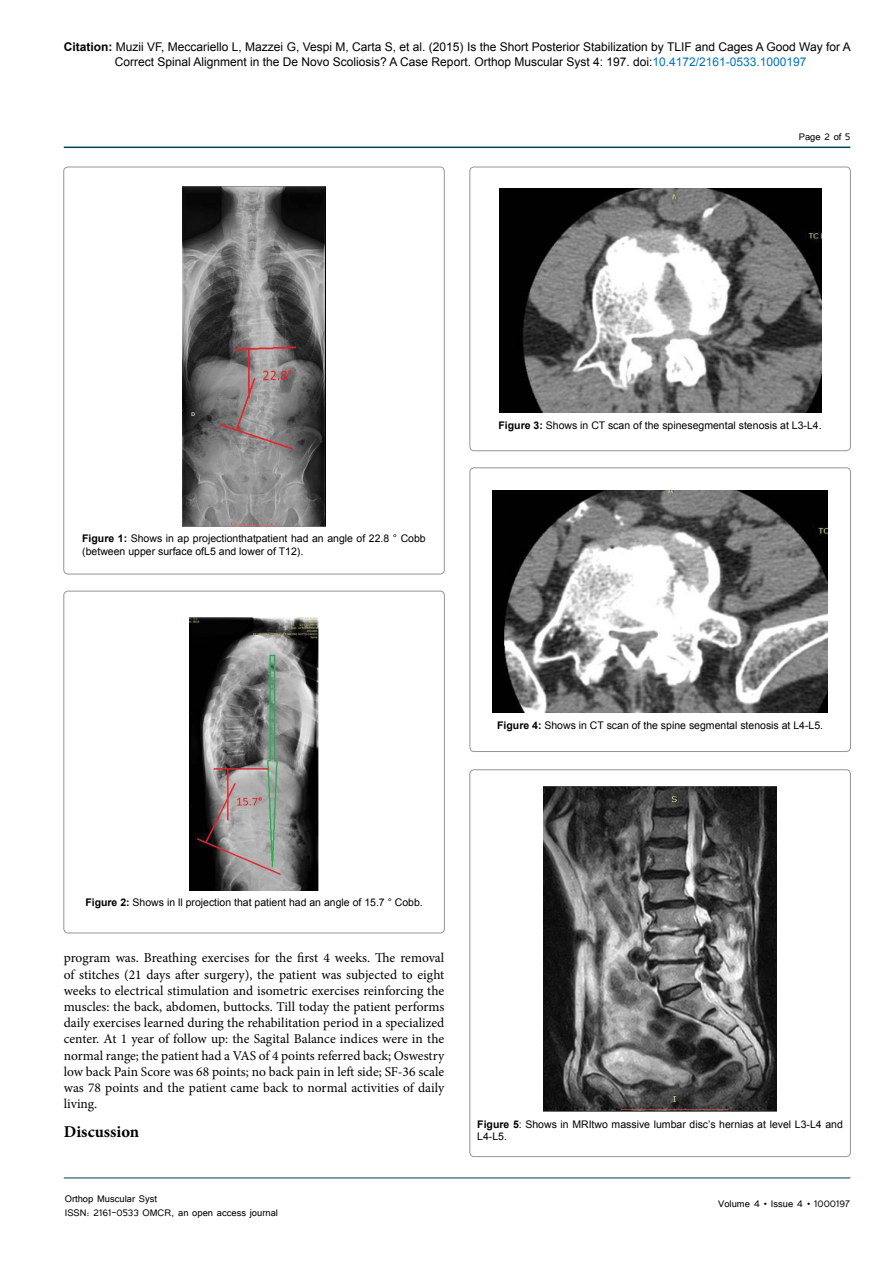
<style>
.page{position:relative;width:893px;height:1263px;background:#fff}
.page>*{position:absolute;margin:0;border:0;box-sizing:border-box;transform-origin:0 0}
.t1{font:700 16.5px "Minion Pro";color:#000}
.t2{font:13.5px/16.2px "Minion Pro";color:#000;text-align:justify}
.t3{font:12px/14.4px "Arial";color:#000;text-align:center}
.t4{font:12px/14.4px "Tunga";color:#000}
.t5{font:10.5px/12.6px "Arial";color:#000}
.s1{font-weight:700}
.s2{color:#0072bc}
</style>
<div class="page">
<hr style="left:64px;top:147px;width:786px;height:1px;background:#004159">
<hr style="left:64px;top:1178px;width:786px;height:1px;background:#004159">
<img style="left:182px;top:186px;width:144px;height:340px">
<div style="left:64px;top:167px;width:380px;height:407px;border:1px solid #939598;border-radius:4px"></div>
<img style="left:189px;top:618px;width:130px;height:272px">
<div style="left:64px;top:591px;width:380px;height:342px;border:1px solid #939598;border-radius:4px"></div>
<img style="left:499px;top:189px;width:322px;height:224px">
<div style="left:470px;top:167px;width:380px;height:284px;border:1px solid #939598;border-radius:4px"></div>
<img style="left:493px;top:491px;width:334px;height:221px">
<div style="left:470px;top:468px;width:380px;height:283px;border:1px solid #939598;border-radius:4px"></div>
<img style="left:544px;top:786px;width:232px;height:325px">
<div style="left:470px;top:770px;width:380px;height:386px;border:1px solid #939598;border-radius:4px"></div>
<p class="t3" style="left:64px;top:40px;width:789px"><span class="s1">Citation:</span> Muzii VF, Meccariello L, Mazzei G, Vespi M, Carta S, et al. (2015) Is the Short Posterior Stabilization by TLIF and Cages A Good Way for A<br>Correct Spinal Alignment in the De Novo Scoliosis? A Case Report. Orthop Muscular Syst 4: 197. doi:<span class="s2">10.4172/2161-0533.1000197</span></p>
<p class="t4" style="left:799px;top:128px;width:53px">Page 2 of 5</p>
<p class="t5" style="left:82px;top:532px;width:345px"><span class="s1">Figure 1:</span> Shows in ap projectionthatpatient had an angle of 22.8 ° Cobb (between upper surface ofL5 and lower of T12).</p>
<p class="t5" style="left:499px;top:419px;width:325px"><span class="s1">Figure 3:</span> Shows in CT scan of the spinesegmental stenosis at L3-L4.</p>
<p class="t5" style="left:497px;top:719px;width:328px"><span class="s1">Figure 4:</span> Shows in CT scan of the spine segmental stenosis at L4-L5.</p>
<p class="t5" style="left:85px;top:896px;width:339px"><span class="s1">Figure 2:</span> Shows in ll projection that patient had an angle of 15.7 ° Cobb.</p>
<p class="t2" style="left:64px;top:950px;width:382px">program was. Breathing exercises for the first 4 weeks. The removal of stitches (21 days after surgery), the patient was subjected to eight weeks to electrical stimulation and isometric exercises reinforcing the muscles: the back, abdomen, buttocks. Till today the patient performs daily exercises learned during the rehabilitation period in a specialized center. At 1 year of follow up: the Sagital Balance indices were in the normal range; the patient had a VAS of 4 points referred back; Oswestry low back Pain Score was 68 points; no back pain in left side; SF-36 scale was 78 points and the patient came back to normal activities of daily living.</p>
<p class="t1" style="left:64px;top:1119px;width:77px">Discussion</p>
<p class="t4" style="left:65px;top:1190px;width:215px">Orthop Muscular Syst<br>ISSN: 2161-0533 OMCR, an open access journal</p>
<p class="t5" style="left:477px;top:1118px;width:367px"><span class="s1">Figure 5</span>: Shows in MRItwo massive lumbar disc’s hernias at level L3-L4 and<br>L4-L5.</p>
<p class="t4" style="left:718px;top:1196px;width:133px">Volume 4 • Issue 4 • 1000197</p>
</div>
